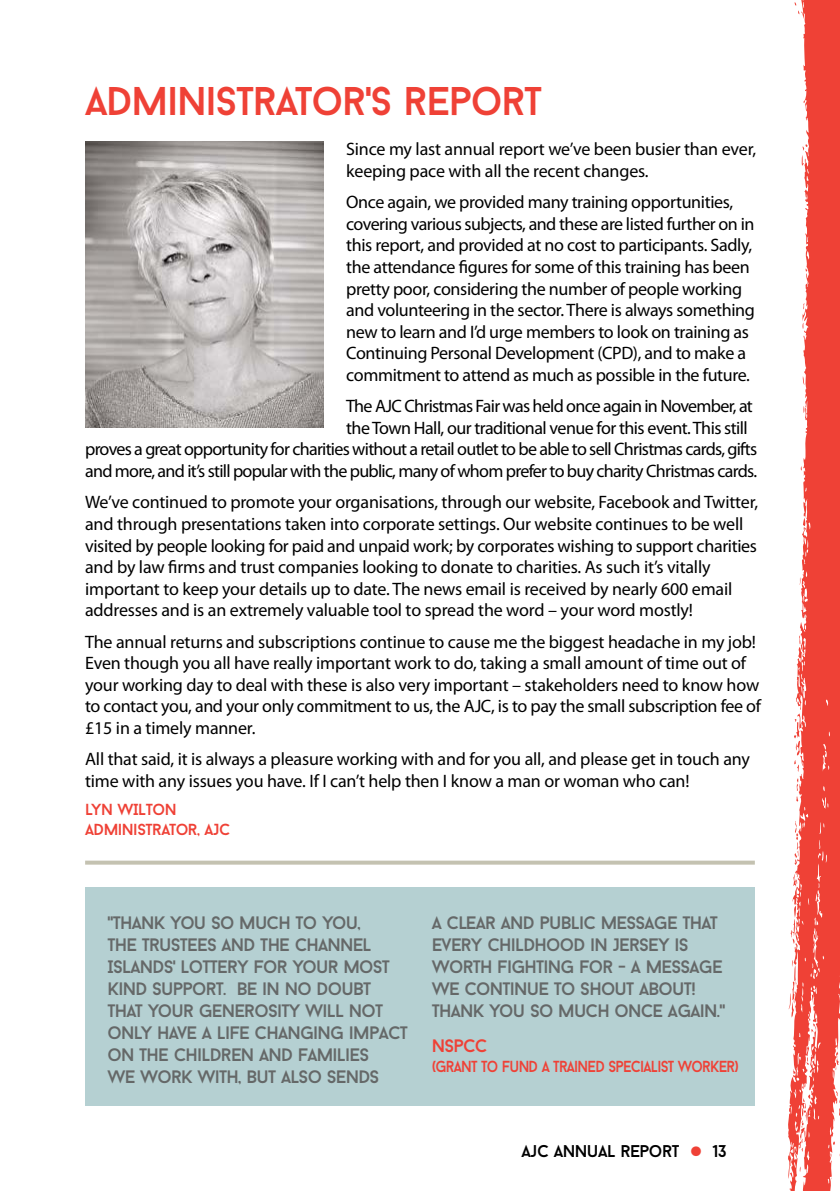
<style>
.page{position:relative;width:840px;height:1191px;background:#fff}
.page>*{position:absolute;margin:0;border:0;box-sizing:border-box;transform-origin:0 0}
.t1{font:40px "Baron Neue";letter-spacing:-.03em;color:#ef4136}
.t2{font:18px/21.6px "Myriad Pro";letter-spacing:-.02em;color:#000}
.t3{font:18px/22px "Baron Neue";letter-spacing:-.04em;color:#656868}
.t4{font:18px "Myriad Pro";letter-spacing:-.04em;color:#000}
.t5{font:18px "Baron Neue";letter-spacing:-.04em;color:#ef4136}
.t6{font:17px "Baron Neue";letter-spacing:-.03em;color:#000}
.t7{font:16px "Baron Neue";letter-spacing:-.05em;color:#ef4136;scale:.9 1}
.t8{font:16px/20.4px "Baron Neue";letter-spacing:-.03em;color:#ef4136}
.s1{font-size:45px;color:#ef4136}
</style>
<div class="page">
<svg style="left:788px;top:0;width:51px;height:1191px;fill:#ef4136"></svg>
<svg style="left:799px;top:1094px;width:10px;height:57px"></svg>
<svg style="left:792px;top:1069px;width:3px;height:5px"></svg>
<svg style="left:810px;top:1022px;width:4px;height:10px"></svg>
<svg style="left:788px;top:960px;width:8px;height:57px"></svg>
<svg style="left:790px;top:906px;width:5px;height:37px"></svg>
<svg style="left:793px;top:821px;width:5px;height:44px"></svg>
<svg style="left:795px;top:778px;width:3px;height:23px"></svg>
<svg style="left:793px;top:719px;width:6px;height:53px"></svg>
<svg style="left:798px;top:635px;width:2px;height:9px"></svg>
<svg style="left:802px;top:517px;width:3px;height:15px"></svg>
<svg style="left:802px;top:303px;width:2px;height:6px"></svg>
<img style="left:85px;top:142px;width:238px;height:285px">
<div style="left:85px;top:887px;width:669px;height:218px;background:#b5d0d2"></div>
<svg style="left:85px;top:860px;width:669px;height:4px;background:#cdcbbd"></svg>
<h1 class="t1" style="left:85px;top:76px;width:458px">ADMINISTRATOR'S REPORT</h1>
<p class="t2" style="left:346px;top:138px;width:411px">Since my last annual report we’ve been busier than ever, keeping pace with all the recent changes.</p>
<p class="t2" style="left:346px;top:191px;width:410px">Once again, we provided many training opportunities, covering various subjects, and these are listed further on in this report, and provided at no cost to participants. Sadly, the attendance figures for some of this training has been pretty poor, considering the number of people working and volunteering in the sector. There is always something new to learn and I’d urge members to look on training as Continuing Personal Development (CPD), and to make a commitment to attend as much as possible in the future.</p>
<p class="t4" style="left:346px;top:395px;width:408px">The AJC Christmas Fair was held once again in November, at</p>
<p class="t2" style="left:346px;top:417px;width:403px">the Town Hall, our traditional venue for this event. This still</p>
<p class="t4" style="left:85px;top:438px;width:673px">proves a great opportunity for charities without a retail outlet to be able to sell Christmas cards, gifts</p>
<p class="t4" style="left:85px;top:460px;width:673px">and more, and it’s still popular with the public, many of whom prefer to buy charity Christmas cards.</p>
<p class="t2" style="left:85px;top:491px;width:674px">We’ve continued to promote your organisations, through our website, Facebook and Twitter, and through presentations taken into corporate settings. Our website continues to be well visited by people looking for paid and unpaid work; by corporates wishing to support charities and by law firms and trust companies looking to donate to charities. As such it’s vitally important to keep your details up to date. The news email is received by nearly 600 email addresses and is an extremely valuable tool to spread the word – your word mostly!</p>
<p class="t2" style="left:85px;top:630px;width:677px">The annual returns and subscriptions continue to cause me the biggest headache in my job!<br>Even though you all have really important work to do, taking a small amount of time out of your working day to deal with these is also very important – stakeholders need to know how to contact you, and your only commitment to us, the AJC, is to pay the small subscription fee of £15 in a timely manner.</p>
<p class="t2" style="left:85px;top:748px;width:666px">All that said, it is always a pleasure working with and for you all, and please get in touch any time with any issues you have. If I can’t help then I know a man or woman who can!</p>
<p class="t8" style="left:85px;top:798px;width:146px">LYN WILTON<br>ADMINISTRATOR, AJC</p>
<p class="t3" style="left:107px;top:911px;width:302px">"THANK YOU SO MUCH TO YOU,<br>THE TRUSTEES AND THE CHANNEL<br>ISLANDS' LOTTERY FOR YOUR MOST<br>KIND SUPPORT. BE IN NO DOUBT<br>THAT YOUR GENEROSITY WILL NOT<br>ONLY HAVE A LIFE CHANGING IMPACT<br>ON THE CHILDREN AND FAMILIES<br>WE WORK WITH, BUT ALSO SENDS</p>
<p class="t3" style="left:431px;top:911px;width:295px">A CLEAR AND PUBLIC MESSAGE THAT<br>EVERY CHILDHOOD IN JERSEY IS<br>WORTH FIGHTING FOR - A MESSAGE<br>WE CONTINUE TO SHOUT ABOUT!<br>THANK YOU SO MUCH ONCE AGAIN."</p>
<p class="t5" style="left:431px;top:1034px;width:57px">NSPCC</p>
<p class="t7" style="left:431px;top:1056px;width:342px">(GRANT TO FUND A TRAINED SPECIALIST WORKER)</p>
<p class="t6" style="left:521px;top:1140px;width:159px">AJC ANNUAL REPORT</p>
<p class="t6" style="left:689px;top:1140px;width:38px"><span class="s1">•</span> 13</p>
</div>
